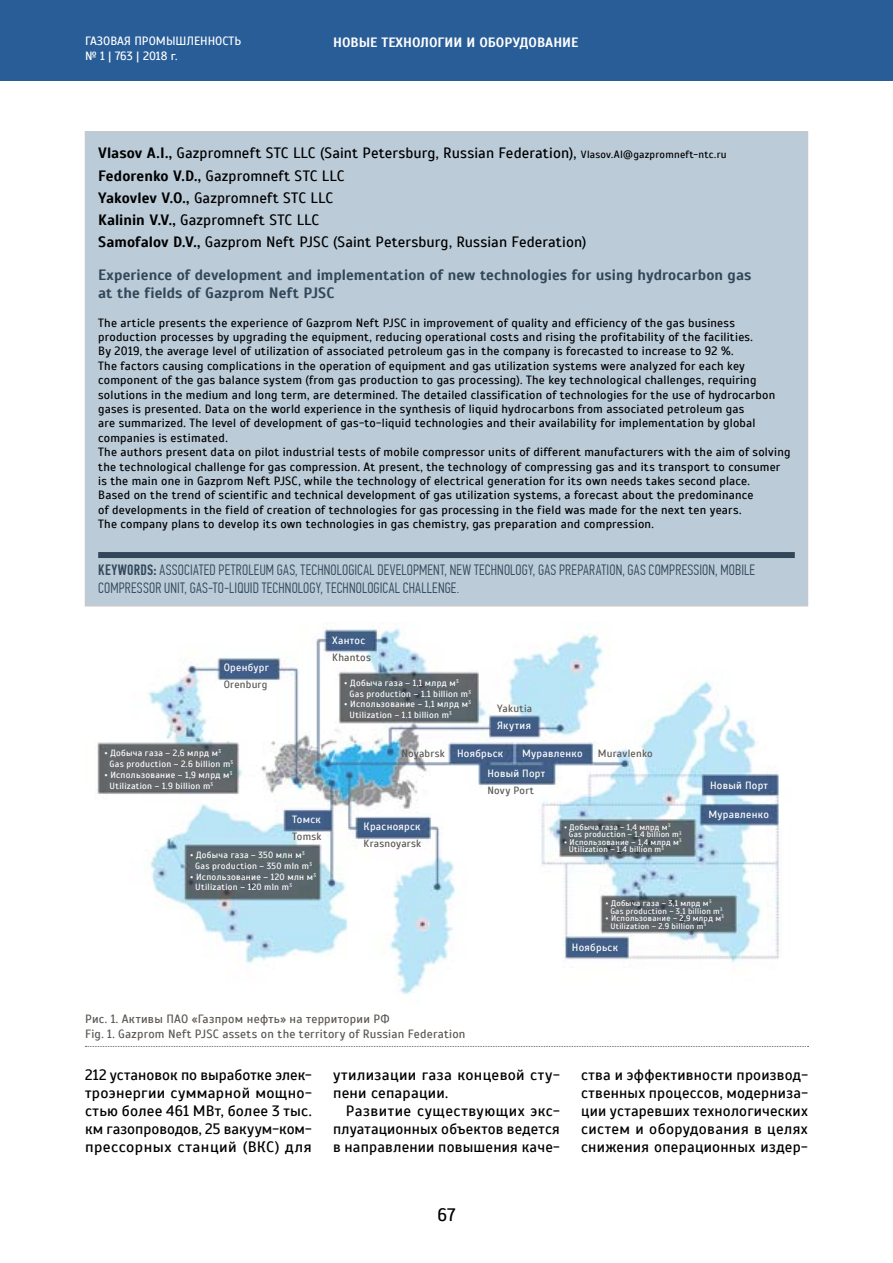
<style>
.page{position:relative;width:893px;height:1263px;background:#fff}
.page>*{position:absolute;margin:0;border:0;box-sizing:border-box;transform-origin:0 0}
.t1{font:18px "Scada";color:#000}
.t2{font:15px/18px "Scada";letter-spacing:.01em;color:#000;text-align:justify}
.t3{font:300 15px/18px "PF Din Text Comp Pro";letter-spacing:.015em;color:#32485a}
.t4{font:700 15px/18px "Scada";letter-spacing:.005em;color:#32485a}
.t5{font:700 13.5px "Scada";color:#fff}
.t6{font:12px/14.4px "Scada";letter-spacing:.02em;color:#000}
.t7{font:12px/14.4px "Scada";letter-spacing:.02em;color:#5b5753}
.t8{font:12px/14.4px "Scada";color:#fff}
.t9{font:10.5px "Scada";letter-spacing:.03em;color:#fff}
.t10{font:10.5px "Scada";letter-spacing:.02em;color:#5b5753}
.t11{font:9px/10.8px "Scada";letter-spacing:.03em;color:#fff}
.t12{font:8.25px/7.5px "Scada";letter-spacing:.03em;color:#fff}
.s1{font-weight:700}
.s2{font-size:10.5px}
.s3{font-weight:500}
.s4{color:#fff}
</style>
<div class="page">
<div style="left:0;top:0;width:893px;height:81px;background:#295d97"></div>
<svg style="left:85px;top:1046px;width:723px;height:1px"></svg>
<div style="left:85px;top:132px;width:723px;height:474px;background:#bbcbd8"></div>
<div style="left:98px;top:552px;width:697px;height:6px;background:#32485a"></div>
<img style="left:97px;top:623px;width:682px;height:372px">
<p class="t8" style="left:85px;top:34px;width:158px">ГАЗОВАЯ ПРОМЫШЛЕННОСТЬ № 1 | 763 | 2018 г.</p>
<p class="t5" style="left:333px;top:34px;width:247px">НОВЫЕ ТЕХНОЛОГИИ И ОБОРУДОВАНИЕ</p>
<p class="t2" style="left:98px;top:142px;width:630px;line-height:22.2px;text-align:left"><span class="s1">Vlasov A.I.,</span> Gazpromneft STC LLC (Saint Petersburg, Russian Federation), <span class="s2">Vlasov.AI@gazpromneft-ntc.ru </span><span class="s1">Fedorenko V.D.,</span> Gazpromneft STC LLC<br><span class="s1">Yakovlev V.O.,</span> Gazpromneft STC LLC<br><span class="s1">Kalinin V.V.,</span> Gazpromneft STC LLC<br><span class="s1">Samofalov D.V.,</span> Gazprom Neft PJSC (Saint Petersburg, Russian Federation)</p>
<p class="t4" style="left:98px;top:266px;width:655px">Experience of development and implementation of new technologies for using hydrocarbon gas at the fields of Gazprom Neft PJSC</p>
<p class="t6" style="left:98px;top:315px;width:694px">The article presents the experience of Gazprom Neft PJSC in improvement of quality and efficiency of the gas business production processes by upgrading the equipment, reducing operational costs and rising the profitability of the facilities.<br>By 2019, the average level of utilization of associated petroleum gas in the company is forecasted to increase to 92 %.<br>The factors causing complications in the operation of equipment and gas utilization systems were analyzed for each key component of the gas balance system (from gas production to gas processing). The key technological challenges, requiring solutions in the medium and long term, are determined. The detailed classification of technologies for the use of hydrocarbon gases is presented. Data on the world experience in the synthesis of liquid hydrocarbons from associated petroleum gas<br>are summarized. The level of development of gas-to-liquid technologies and their availability for implementation by global companies is estimated.<br>The authors present data on pilot industrial tests of mobile compressor units of different manufacturers with the aim of solving the technological challenge for gas compression. At present, the technology of compressing gas and its transport to consumer is the main one in Gazprom Neft PJSC, while the technology of electrical generation for its own needs takes second place.<br>Based on the trend of scientific and technical development of gas utilization systems, a forecast about the predominance<br>of developments in the field of creation of technologies for gas processing in the field was made for the next ten years.<br>The company plans to develop its own technologies in gas chemistry, gas preparation and compression.</p>
<p class="t3" style="left:98px;top:561px;width:658px"><span class="s3">KEYWORDS:</span> ASSOCIATED PETROLEUM GAS, TECHNOLOGICAL DEVELOPMENT, NEW TECHNOLOGY, GAS PREPARATION, GAS COMPRESSION, MOBILE<br>COMPRESSOR UNIT, GAS-TO-LIQUID TECHNOLOGY, TECHNOLOGICAL CHALLENGE.</p>
<p class="t9" style="left:224px;top:662px;width:47px">Оренбург</p>
<p class="t10" style="left:224px;top:678px;width:45px">Orenburg</p>
<p class="t11" style="left:110px;top:748px;width:125px;text-indent:-5px">• Добыча газа – 2,6 млрд м<sup>3<br></sup>Gas production – 2.6 billion m<sup>3</sup></p>
<p class="t11" style="left:110px;top:770px;width:124px;text-indent:-5px">• Использование – 1,9 млрд м<sup>3<br></sup>Utilization – 1.9 billion m<sup>3</sup></p>
<p class="t9" style="left:292px;top:813px;width:30px">Томск</p>
<p class="t10" style="left:292px;top:830px;width:31px">Tomsk</p>
<p class="t11" style="left:195px;top:849px;width:118px;text-indent:-5px">• Добыча газа – 350 млн м<sup>3<br></sup>Gas production – 350 mln m<sup>3</sup></p>
<p class="t11" style="left:195px;top:871px;width:122px;text-indent:-5px">• Использование – 120 млн м<sup>3<br></sup>Utilization – 120 mln m<sup>3</sup></p>
<p class="t9" style="left:332px;top:635px;width:35px">Хантос</p>
<p class="t10" style="left:332px;top:651px;width:40px">Khantos</p>
<p class="t11" style="left:349px;top:677px;width:123px;text-indent:-5px">• Добыча газа – 1,1 млрд м<sup>3<br></sup>Gas production – 1.1 billion m<sup>3</sup></p>
<p class="t11" style="left:349px;top:699px;width:123px;text-indent:-5px">• Использование – 1,1 млрд м<sup>3<br></sup>Utilization – 1.1 billion m<sup>3</sup></p>
<p class="t10" style="left:497px;top:702px;width:37px">Yakutia</p>
<p class="t9" style="left:497px;top:719px;width:35px">Якутия</p>
<p class="t10" style="left:401px;top:747px;width:103px">Noyabrsk <span class="s4">Ноябрьск</span></p>
<p class="t9" style="left:522px;top:747px;width:62px">Муравленко</p>
<p class="t10" style="left:598px;top:747px;width:56px">Muravlenko</p>
<p class="t9" style="left:364px;top:820px;width:59px">Красноярск</p>
<p class="t10" style="left:364px;top:837px;width:59px">Krasnoyarsk</p>
<p class="t9" style="left:487px;top:768px;width:59px">Новый Порт</p>
<p class="t10" style="left:487px;top:784px;width:48px">Novy Port</p>
<p class="t12" style="left:569px;top:823px;width:114px;text-indent:-5px">• Добыча газа – 1,4 млрд м<sup>3<br></sup>Gas production – 1.4 billion m<sup>3</sup></p>
<p class="t12" style="left:569px;top:838px;width:114px;text-indent:-5px">• Использование – 1,4 млрд м<sup>3<br></sup>Utilization – 1.4 billion m<sup>3</sup></p>
<p class="t9" style="left:710px;top:779px;width:59px">Новый Порт</p>
<p class="t9" style="left:708px;top:808px;width:62px">Муравленко</p>
<p class="t12" style="left:610px;top:900px;width:114px;text-indent:-5px">• Добыча газа – 3,1 млрд м<sup>3<br></sup>Gas production – 3.1 billion m<sup>3</sup></p>
<p class="t12" style="left:610px;top:915px;width:115px;text-indent:-5px">• Использование – 2,9 млрд м<sup>3<br></sup>Utilization – 2.9 billion m<sup>3</sup></p>
<p class="t9" style="left:572px;top:941px;width:48px">Ноябрьск</p>
<p class="t7" style="left:85px;top:1012px;width:382px">Рис. 1. Активы ПАО «Газпром нефть» на территории РФ<br>Fig. 1. Gazprom Neft PJSC assets on the territory of Russian Federation</p>
<p class="t2" style="left:85px;top:1066px;width:228px">212 установок по выработке элек&shy;троэнергии суммарной мощно&shy;стью более 461 МВт, более 3 тыс. км газопроводов, 25 вакуум-ком&shy;прессорных станций (ВКС) для</p>
<p class="t2" style="left:333px;top:1066px;width:228px">утилизации газа концевой сту&shy;пени сепарации.</p>
<p class="t2" style="left:333px;top:1102px;width:228px;text-indent:13px">Развитие существующих экс&shy;плуатационных объектов ведется в направлении повышения каче-</p>
<h1 class="t1" style="left:437px;top:1204px;width:19px">67</h1>
<p class="t2" style="left:581px;top:1066px;width:228px">ства и эффективности производ&shy;ственных процессов, модерниза&shy;ции устаревших технологических систем и оборудования в целях снижения операционных издер-</p>
</div>
